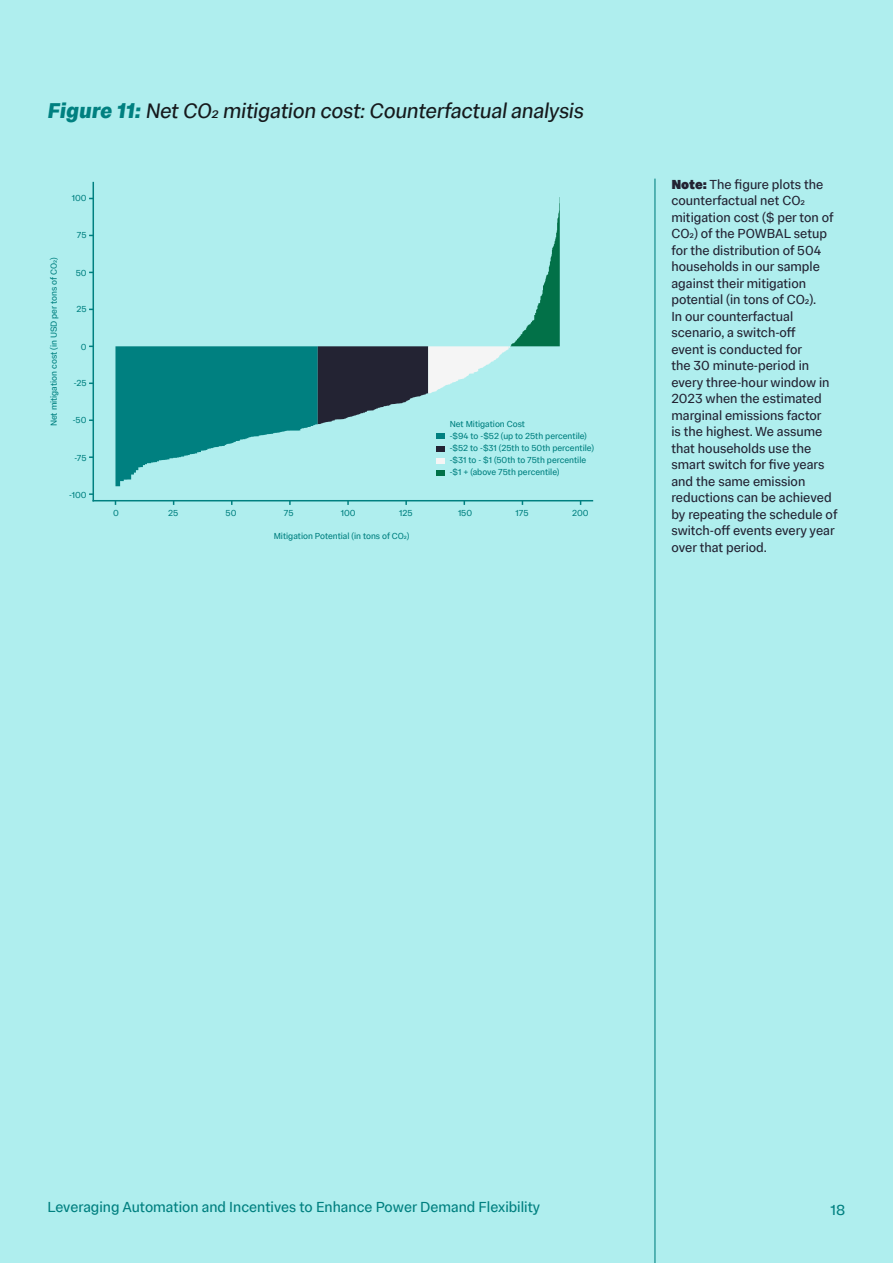
<style>
.page{position:relative;width:893px;height:1263px;background:#afeeee}
.page>*{position:absolute;margin:0;border:0;box-sizing:border-box;transform-origin:0 0}
.t1{font:21.6px "Imperial Sans Text";color:#161a1d}
.t2{font:15px "Imperial Sans Text";color:#008080}
.t3{font:13.5px/16.5px "Imperial Sans Text";color:#232333}
.t4{font:9px/12px "Imperial Sans Text";color:#008080}
.s1{font-weight:700;color:#008080}
.s2{font-weight:800}
</style>
<div class="page">
<hr style="left:654px;top:179px;width:1px;height:1084px;background:#008080">
<hr style="left:93px;top:183px;width:1px;height:318px;background:#008080">
<hr style="left:93px;top:500px;width:499px;height:1px;background:#008080">
<svg style="left:115px;top:197px;width:445px;height:289px"></svg>
<div style="left:436px;top:433px;width:9px;height:6px;background:#008080"></div>
<div style="left:436px;top:446px;width:9px;height:6px;background:#232333"></div>
<div style="left:436px;top:458px;width:9px;height:5px;background:#f5f5f5"></div>
<div style="left:436px;top:470px;width:9px;height:5px;background:#027148"></div>
<p class="t1" style="left:47px;top:95px;width:542px"><span class="s1">Figure 11:</span> NetCO2mitigation cost:Counterfactualanalysis</p>
<p class="t4" style="left:47px;top:426px;width:170px;rotate:-90deg">Net mitigation cost (in USD per tons of CO2)</p>
<p class="t4" style="left:72px;top:191px;width:16px">100</p>
<p class="t4" style="left:77px;top:229px;width:11px">75</p>
<p class="t4" style="left:76px;top:266px;width:12px">50</p>
<p class="t4" style="left:76px;top:303px;width:12px">25</p>
<p class="t4" style="left:81px;top:340px;width:7px">0</p>
<p class="t4" style="left:74px;top:376px;width:14px">-25</p>
<p class="t4" style="left:73px;top:414px;width:15px">-50</p>
<p class="t4" style="left:74px;top:451px;width:14px">-75</p>
<p class="t4" style="left:69px;top:488px;width:19px">-100</p>
<p class="t4" style="left:450px;top:418px;width:146px">Net Mitigation Cost<br>-$94 to -$52 (up to 25th percentile) -$52 to -$31 (25th to 50th percentile) -$31 to - $1 (50th to 75th percentile -$1 + (above 75th percentile)</p>
<p class="t4" style="left:113px;top:506px;width:7px">0</p>
<p class="t4" style="left:168px;top:506px;width:12px">25</p>
<p class="t4" style="left:226px;top:506px;width:12px">50</p>
<p class="t4" style="left:284px;top:506px;width:11px">75</p>
<p class="t4" style="left:341px;top:506px;width:16px">100</p>
<p class="t4" style="left:399px;top:506px;width:15px">125</p>
<p class="t4" style="left:458px;top:506px;width:16px">150</p>
<p class="t4" style="left:516px;top:506px;width:14px">175</p>
<p class="t4" style="left:572px;top:506px;width:18px">200</p>
<p class="t4" style="left:274px;top:529px;width:137px">Mitigation Potential (in tons of CO2)</p>
<p class="t3" style="left:671px;top:175px;width:168px"><span class="s2">Note:</span> The figure plots the counterfactual net CO2 mitigation cost ($ per ton of<br>CO2) of the POWBAL setup for the distribution of 504 households in our sample against their mitigation potential (in tons of CO2).<br>In our counterfactual scenario, a switch-off<br>event is conducted for<br>the 30 minute-period in every three-hour window in<br>2023 when the estimated marginal emissions factor<br>is the highest. We assume that households use the smart switch for five years and the same emission reductions can be achieved by repeating the schedule of switch-off events every year over that period.</p>
<p class="t2" style="left:48px;top:1196px;width:494px">Leveraging Automation and Incentives to Enhance Power Demand Flexibility</p>
<p class="t2" style="left:831px;top:1199px;width:16px">18</p>
</div>
